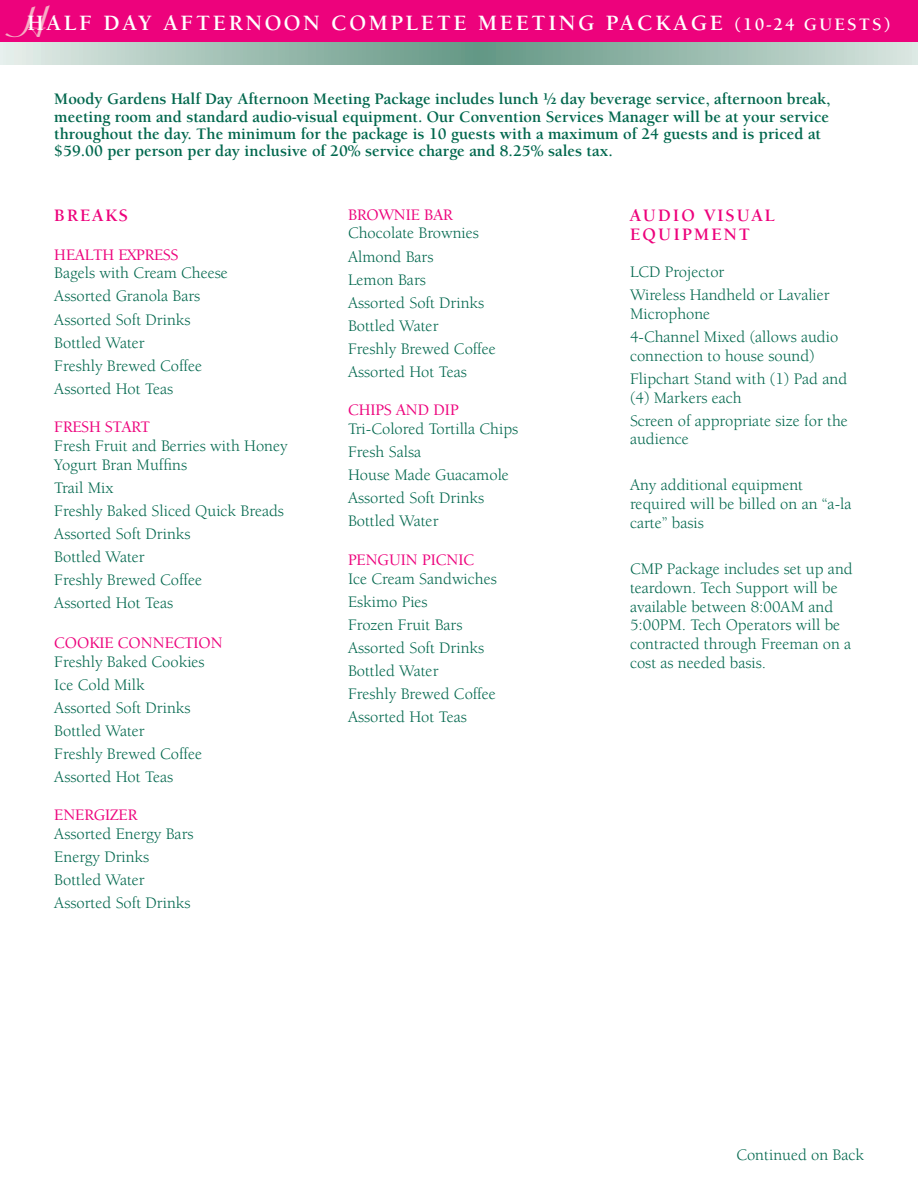
<style>
.page{position:relative;width:918px;height:1188px;background:#fff}
.page>*{position:absolute;margin:0;border:0;box-sizing:border-box;transform-origin:0 0}
.t1{font:700 22.5px "Berkeley";letter-spacing:.115em;color:#fff}
.t2{font:700 18px/18.8px "Berkeley Oldstyle IT Cby BT";letter-spacing:.13em;color:#ed027c}
.t3{font:16.5px/23.1px "Berkeley";color:#01674d}
.t4{font:700 16.5px/17.2px "Berkeley";color:#01674d}
.t5{font:500 16.5px "Berkeley Oldstyle IT Cby BT";color:#ed027c}
.s1{font-family:"Coronet";font-size:43.5px;color:#f6acc4}
.s2{font-size:18px}
</style>
<div class="page">
<div style="left:0;top:0;width:918px;height:58px;background:#ed027c"></div>
<svg style="left:0;top:42px;width:918px;height:22px;background:#9fbfb3"></svg>
<h1 class="t1" style="left:11px;top:11px;width:881px"><span class="s1">H</span>HALF DAY AFTERNOON COMPLETE MEETING PACKAGE <span class="s2">(10-24 GUESTS)</span></h1>
<p class="t4" style="left:54px;top:91px;width:778px">Moody Gardens Half Day Afternoon Meeting Package includes lunch ½ day beverage service, afternoon break, meeting room and standard audio-visual equipment. Our Convention Services Manager will be at your service throughout the day. The minimum for the package is 10 guests with a maximum of 24 guests and is priced at $59.00 per person per day inclusive of 20% service charge and 8.25% sales tax.</p>
<p class="t2" style="left:54px;top:206px;width:75px">BREAKS</p>
<p class="t5" style="left:54px;top:245px;width:126px">HEALTH EXPRESS</p>
<p class="t3" style="left:54px;top:262px;width:175px">Bagels with Cream Cheese<br>Assorted Granola Bars<br>Assorted Soft Drinks<br>Bottled Water<br>Freshly Brewed Coffee<br>Assorted Hot Teas</p>
<p class="t5" style="left:54px;top:417px;width:97px">FRESH START</p>
<p class="t3" style="left:54px;top:437px;width:235px;line-height:18.8px">Fresh Fruit and Berries with Honey<br>Yogurt Bran Muffins</p>
<p class="t3" style="left:54px;top:476px;width:231px">Trail Mix<br>Freshly Baked Sliced Quick Breads<br>Assorted Soft Drinks<br>Bottled Water<br>Freshly Brewed Coffee<br>Assorted Hot Teas</p>
<p class="t5" style="left:54px;top:633px;width:170px">COOKIE CONNECTION</p>
<p class="t3" style="left:54px;top:650px;width:152px">Freshly Baked Cookies<br>Ice Cold Milk<br>Assorted Soft Drinks<br>Bottled Water<br>Freshly Brewed Coffee<br>Assorted Hot Teas</p>
<p class="t5" style="left:54px;top:805px;width:84px">ENERGIZER</p>
<p class="t3" style="left:54px;top:823px;width:141px">Assorted Energy Bars<br>Energy Drinks<br>Bottled Water<br>Assorted Soft Drinks</p>
<p class="t5" style="left:348px;top:205px;width:106px">BROWNIE BAR</p>
<p class="t3" style="left:348px;top:222px;width:149px">Chocolate Brownies<br>Almond Bars<br>Lemon Bars<br>Assorted Soft Drinks<br>Bottled Water<br>Freshly Brewed Coffee<br>Assorted Hot Teas</p>
<p class="t5" style="left:348px;top:400px;width:112px">CHIPS AND DIP</p>
<p class="t3" style="left:348px;top:418px;width:172px">Tri-Colored Tortilla Chips<br>Fresh Salsa<br>House Made Guacamole<br>Assorted Soft Drinks<br>Bottled Water</p>
<p class="t5" style="left:348px;top:550px;width:128px">PENGUIN PICNIC</p>
<p class="t3" style="left:348px;top:567px;width:150px">Ice Cream Sandwiches<br>Eskimo Pies<br>Frozen Fruit Bars<br>Assorted Soft Drinks<br>Bottled Water<br>Freshly Brewed Coffee<br>Assorted Hot Teas</p>
<p class="t2" style="left:630px;top:205px;width:146px">AUDIO VISUAL<br>EQUIPMENT</p>
<p class="t3" style="left:630px;top:261px;width:201px">LCD Projector<br>Wireless Handheld or Lavalier</p>
<p class="t3" style="left:630px;top:303px;width:210px">Microphone<br>4-Channel Mixed (allows audio</p>
<p class="t3" style="left:630px;top:344px;width:219px">connection to house sound)<br>Flipchart Stand with (1) Pad and</p>
<p class="t3" style="left:630px;top:386px;width:219px">(4) Markers each<br>Screen of appropriate size for the</p>
<p class="t3" style="left:630px;top:428px;width:60px">audience</p>
<p class="t3" style="left:630px;top:476px;width:223px;line-height:18.8px">Any additional equipment required will be billed on an “a-la carte” basis</p>
<p class="t3" style="left:630px;top:560px;width:224px;line-height:18.8px">CMP Package includes set up and teardown. Tech Support will be available between 8:00AM and<br>5:00PM. Tech Operators will be contracted through Freeman on a cost as needed basis.</p>
<p class="t3" style="left:736px;top:1143px;width:129px">Continued on Back</p>
</div>
